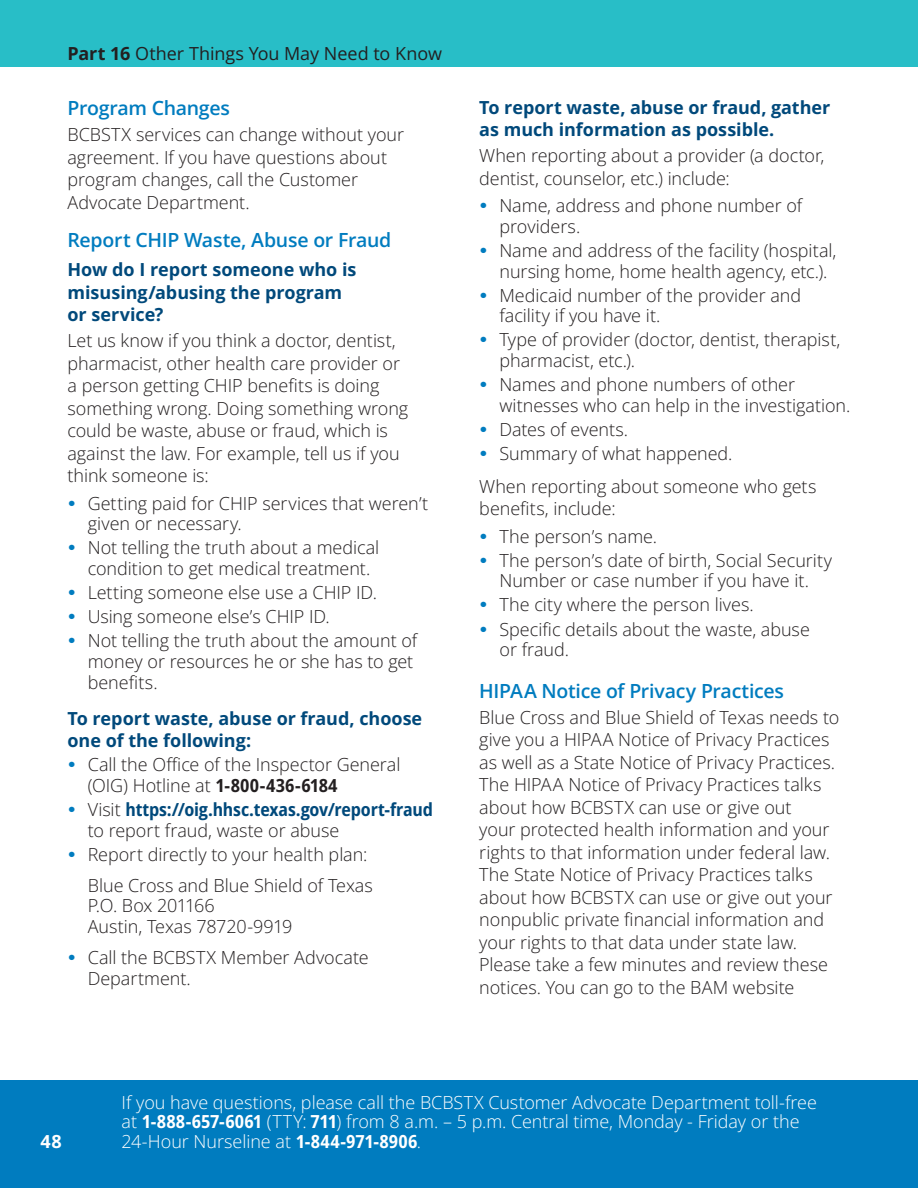
<style>
.page{position:relative;width:918px;height:1188px;background:#fff}
.page>*{position:absolute;margin:0;border:0;box-sizing:border-box;transform-origin:0 0}
.sub_sub_heading__H3{font:600 19.5px "Open Sans";letter-spacing:-.015em;color:#007cbf}
.body_start_here__P{font:300 18px/22.5px "Open Sans";color:#231f20}
.body_keep_next{font:300 18px/22.5px "Open Sans";color:#231f20}
.t1{font:300 18px/19.5px "Open Sans";color:#fff}
.body_bold_and_dark_blue{font:700 18px/22.5px "Open Sans";color:#00497b}
.t2{font:700 semi-condensed 18px/20.7px "Open Sans";letter-spacing:-.01em;color:#00497b}
.body_indented_first{font:300 18px/20.7px "Open Sans";letter-spacing:-.005em;color:#231f20}
.t3{font:18px "Open Sans";color:#231f20}
.t4{font:700 18px "Open Sans";color:#fff}
.s1{font-weight:700}
.s2{font-weight:700;font-stretch:semi-condensed}
.s3{font-weight:300;font-stretch:normal;color:#231f20}
</style>
<div class="page">
<div style="left:0;top:0;width:918px;height:68px;background:#28bec7"></div>
<div style="left:0;top:1080px;width:918px;height:108px;background:#007cbf"></div>
<p class="t3" style="left:68px;top:41px;width:376px"><span class="s1">Part 16</span> Other Things You May Need to Know</p>
<h3 class="sub_sub_heading__H3" style="left:68px;top:95px;width:164px">Program Changes</h3>
<p class="body_start_here__P" style="left:68px;top:123px;width:338px">BCBSTX services can change without your agreement. If you have questions about program changes, call the Customer Advocate Department.</p>
<h3 class="sub_sub_heading__H3" style="left:68px;top:227px;width:325px">Report CHIP Waste, Abuse or Fraud</h3>
<p class="body_bold_and_dark_blue" style="left:68px;top:258px;width:290px">How do I report someone who is misusing/abusing the program or service?</p>
<p class="body_keep_next" style="left:68px;top:329px;width:342px">Let us know if you think a doctor, dentist, pharmacist, other health care provider or a person getting CHIP benefits is doing something wrong. Doing something wrong could be waste, abuse or fraud, which is against the law. For example, tell us if you think someone is:</p>
<p class="body_start_here__P" style="left:88px;top:492px;width:342px;line-height:20.7px">Getting paid for CHIP services that weren’t given or necessary.</p>
<p class="body_start_here__P" style="left:88px;top:537px;width:293px;line-height:20.7px">Not telling the truth about a medical condition to get medical treatment.</p>
<p class="body_start_here__P" style="left:88px;top:581px;width:291px">Letting someone else use a CHIP ID.</p>
<p class="body_start_here__P" style="left:88px;top:605px;width:244px">Using someone else’s CHIP ID.</p>
<p class="body_start_here__P" style="left:88px;top:630px;width:331px;line-height:20.7px">Not telling the truth about the amount of money or resources he or she has to get benefits.</p>
<p class="body_bold_and_dark_blue" style="left:68px;top:707px;width:356px">To report waste, abuse or fraud, choose one of the following:</p>
<p class="body_start_here__P" style="left:88px;top:754px;width:314px;line-height:20.7px">Call the Office of the Inspector General (OIG) Hotline at <span class="s2">1-800-436-6184</span></p>
<p class="t2" style="left:88px;top:799px;width:347px"><span class="s3">Visit</span> https://oig.hhsc.texas.gov/report-fraud <span class="s3">to report fraud, waste or abuse</span></p>
<p class="body_start_here__P" style="left:88px;top:843px;width:281px">Report directly to your health plan:</p>
<p class="body_indented_first" style="left:88px;top:874px;width:287px">Blue Cross and Blue Shield of Texas<br>P.O. Box 201166<br>Austin, Texas 78720-9919</p>
<p class="body_start_here__P" style="left:88px;top:947px;width:282px;line-height:20.7px">Call the BCBSTX Member Advocate<br>Department.</p>
<p class="body_bold_and_dark_blue" style="left:479px;top:96px;width:353px">To report waste, abuse or fraud, gather as much information as possible.</p>
<p class="body_keep_next" style="left:479px;top:144px;width:347px">When reporting about a provider (a doctor, dentist, counselor, etc.) include:</p>
<p class="body_start_here__P" style="left:500px;top:195px;width:304px;line-height:20.7px">Name, address and phone number of providers.</p>
<p class="body_start_here__P" style="left:500px;top:239px;width:338px;line-height:20.7px">Name and address of the facility (hospital, nursing home, home health agency, etc.).</p>
<p class="body_start_here__P" style="left:500px;top:284px;width:303px;line-height:20.7px">Medicaid number of the provider and facility if you have it.</p>
<p class="body_start_here__P" style="left:500px;top:329px;width:342px;line-height:20.7px">Type of provider (doctor, dentist, therapist, pharmacist, etc.).</p>
<p class="body_start_here__P" style="left:500px;top:374px;width:352px;line-height:20.7px">Names and phone numbers of other witnesses who can help in the investigation.</p>
<p class="body_start_here__P" style="left:500px;top:418px;width:130px">Dates of events.</p>
<p class="body_start_here__P" style="left:500px;top:442px;width:235px">Summary of what happened.</p>
<p class="body_keep_next" style="left:479px;top:474px;width:339px">When reporting about someone who gets benefits, include:</p>
<p class="body_start_here__P" style="left:500px;top:524px;width:159px">The person’s name.</p>
<p class="body_start_here__P" style="left:500px;top:549px;width:334px;line-height:20.7px">The person’s date of birth, Social Security<br>Number or case number if you have it.</p>
<p class="body_start_here__P" style="left:500px;top:593px;width:256px">The city where the person lives.</p>
<p class="body_start_here__P" style="left:500px;top:618px;width:312px;line-height:20.7px">Specific details about the waste, abuse or fraud.</p>
<h3 class="sub_sub_heading__H3" style="left:479px;top:677px;width:306px">HIPAA Notice of Privacy Practices</h3>
<p class="body_start_here__P" style="left:479px;top:706px;width:362px">Blue Cross and Blue Shield of Texas needs to give you a HIPAA Notice of Privacy Practices as well as a State Notice of Privacy Practices.<br>The HIPAA Notice of Privacy Practices talks about how BCBSTX can use or give out<br>your protected health information and your rights to that information under federal law.<br>The State Notice of Privacy Practices talks about how BCBSTX can use or give out your nonpublic private financial information and your rights to that data under state law.<br>Please take a few minutes and review these notices. You can go to the BAM website</p>
<p class="t4" style="left:40px;top:1128px;width:23px">48</p>
<p class="t1" style="left:122px;top:1092px;width:697px">If you have questions, please call the BCBSTX Customer Advocate Department toll-free at <span class="s2">1-888-657-6061</span> (TTY: <span class="s2">711</span>) from 8 a.m. – 5 p.m. Central time, Monday - Friday or the<br>24-Hour Nurseline at <span class="s2">1-844-971-8906</span>.</p>
</div>
